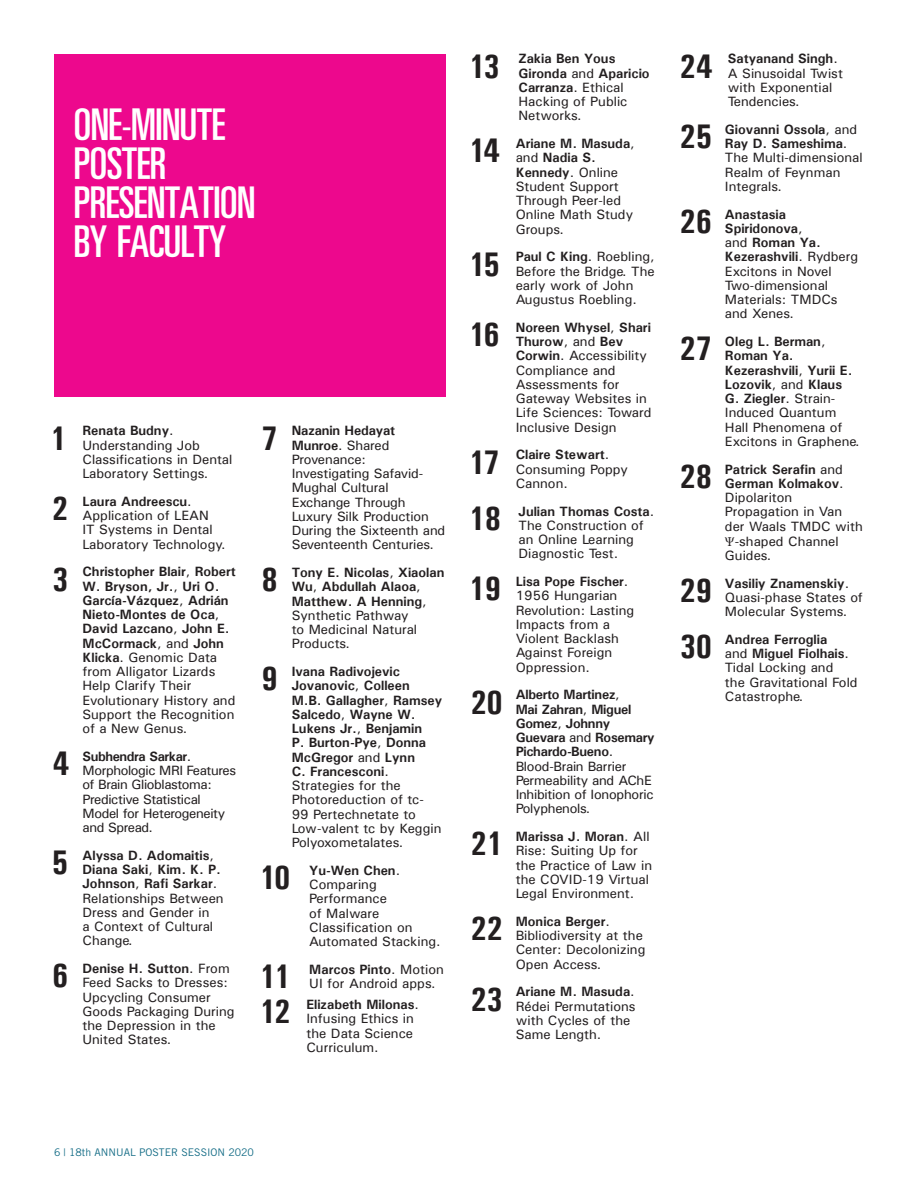
<style>
.page{position:relative;width:918px;height:1188px;background:#fff}
.page>*{position:absolute;margin:0;border:0;box-sizing:border-box;transform-origin:0 0}
.t1{font:45px/39px "Univers Ultra Condensed BQ";color:#fff}
.t2{font:700 condensed 34.2px "Univers";letter-spacing:-.01em;color:#231f20}
.t3{font:13.5px/14.2px "Univers";color:#231f20}
.t4{font:700 13.5px/14.2px "Univers";color:#231f20}
.t5{font:13.5px/14.2px "Univers";letter-spacing:-.02em;color:#231f20}
.t6{font:13.5px/14.2px "Univers";letter-spacing:-.03em;color:#231f20}
.t7{font:700 13.5px "Univers";letter-spacing:-.03em;color:#231f20}
.t8{font:700 13.5px "Univers";letter-spacing:-.02em;color:#231f20}
.t9{font:10.5px "Trade Gothic";color:#126b85}
.s1{font-weight:400}
.s2{font-weight:700}
.s3{font-family:"Minion Pro"}
</style>
<div class="page">
<div style="left:54px;top:54px;width:392px;height:342px;background:#ed088d"></div>
<p class="t1" style="left:74px;top:106px;width:182px">ONE-MINUTE<br>POSTER<br>PRESENTATION<br>BY FACULTY</p>
<p class="t2" style="left:50px;top:417px;width:18px">1</p>
<p class="t2" style="left:52px;top:488px;width:18px">2</p>
<h5 class="t4" style="left:82px;top:423px;width:93px">Renata Budny<span class="s1">.</span></h5>
<p class="t3" style="left:82px;top:438px;width:151px">Understanding Job<br>Classifications in Dental<br>Laboratory Settings.</p>
<h5 class="t4" style="left:82px;top:494px;width:111px">Laura Andreescu<span class="s1">.</span></h5>
<p class="t3" style="left:82px;top:508px;width:145px">Application of LEAN<br>IT Systems in Dental<br>Laboratory Technology.</p>
<p class="t2" style="left:52px;top:558px;width:18px">3</p>
<h5 class="t4" style="left:82px;top:564px;width:155px">Christopher Blair<span class="s1">,</span> Robert</h5>
<p class="t3" style="left:82px;top:579px;width:154px"><span class="s2">W. Bryson, Jr.</span>, <span class="s2">Uri O.<br>García-Vázquez</span>, <span class="s2">Adrián<br>Nieto-Montes de Oca</span>,<br><span class="s2">David Lazcano</span>, <span class="s2">John E.<br>McCormack</span>, and <span class="s2">John<br>Klicka</span>. Genomic Data from Alligator Lizards<br>Help Clarify Their<br>Evolutionary History and<br>Support the Recognition of a New Genus.</p>
<h5 class="t7" style="left:82px;top:748px;width:110px">Subhendra Sarkar<span class="s1">.</span></h5>
<p class="t2" style="left:53px;top:743px;width:18px">4</p>
<p class="t6" style="left:82px;top:763px;width:155px">Morphologic MRI Features of Brain Glioblastoma:<br>Predictive Statistical<br>Model for Heterogeneity and Spread.</p>
<p class="t2" style="left:52px;top:842px;width:18px">5</p>
<p class="t3" style="left:82px;top:848px;width:143px"><span class="s2">Alyssa D. Adomaitis</span>,<br><span class="s2">Diana Saki</span>, <span class="s2">Kim. K. P.<br>Johnson</span>, <span class="s2">Rafi Sarkar</span>.<br>Relationships Between<br>Dress and Gender in<br>a Context of Cultural<br>Change.</p>
<p class="t2" style="left:52px;top:955px;width:18px">6</p>
<p class="t4" style="left:82px;top:961px;width:149px">Denise H. Sutton<span class="s1">. From</span></p>
<p class="t3" style="left:82px;top:975px;width:154px">Feed Sacks to Dresses:<br>Upcycling Consumer<br>Goods Packaging During the Depression in the<br>United States.</p>
<p class="t2" style="left:261px;top:417px;width:18px">7</p>
<p class="t3" style="left:292px;top:423px;width:155px"><span class="s2">Nazanin Hedayat<br>Munroe</span>. Shared<br>Provenance:<br>Investigating Safavid-<br>Mughal Cultural<br>Exchange Through<br>Luxury Silk Production<br>During the Sixteenth and<br>Seventeenth Centuries.</p>
<p class="t2" style="left:261px;top:559px;width:18px">8</p>
<p class="t4" style="left:292px;top:565px;width:154px">Tony E. Nicolas<span class="s1">,</span> Xiaolan<br>Wu<span class="s1">,</span> Abdullah Alaoa<span class="s1">,<br></span>Matthew. A Henning<span class="s1">,<br>Synthetic Pathway<br>to Medicinal Natural<br>Products.</span></p>
<p class="t2" style="left:261px;top:658px;width:18px">9</p>
<p class="t4" style="left:292px;top:664px;width:110px">Ivana Radivojevic</p>
<h5 class="t4" style="left:292px;top:678px;width:120px">Jovanovic<span class="s1">,</span> Colleen</h5>
<p class="t4" style="left:292px;top:693px;width:152px">M.B. Gallagher<span class="s1">,</span> Ramsey<br>Salcedo<span class="s1">,</span> Wayne W.<br>Lukens Jr.<span class="s1">,</span> Benjamin</p>
<p class="t4" style="left:292px;top:735px;width:136px">P. Burton-Pye<span class="s1">,</span> Donna<br>McGregor <span class="s1">and</span> Lynn</p>
<p class="t3" style="left:292px;top:764px;width:151px"><span class="s2">C. Francesconi</span>.<br>Strategies for the<br>Photoreduction of tc-<br>99 Pertechnetate to<br>Low-valent tc by Keggin<br>Polyoxometalates.</p>
<h5 class="t4" style="left:309px;top:863px;width:92px">Yu-Wen Chen<span class="s1">.</span></h5>
<p class="t2" style="left:260px;top:857px;width:33px">10</p>
<p class="t3" style="left:309px;top:877px;width:133px">Comparing<br>Performance<br>of Malware<br>Classification on<br>Automated Stacking.</p>
<p class="t4" style="left:309px;top:962px;width:136px">Marcos Pinto<span class="s1">. Motion</span></p>
<p class="t2" style="left:260px;top:956px;width:33px">11</p>
<p class="t3" style="left:309px;top:976px;width:128px">UI for Android apps.</p>
<p class="t4" style="left:306px;top:997px;width:114px">Elizabeth Milonas<span class="s1">.</span></p>
<p class="t2" style="left:260px;top:991px;width:33px">12</p>
<p class="t3" style="left:306px;top:1011px;width:109px">Infusing Ethics in</p>
<p class="t3" style="left:306px;top:1026px;width:108px">the Data Science<br>Curriculum.</p>
<p class="t2" style="left:469px;top:45px;width:33px">13</p>
<p class="t4" style="left:519px;top:51px;width:98px">Zakia Ben Yous</p>
<p class="t4" style="left:519px;top:66px;width:133px">Gironda <span class="s1">and</span> Aparicio</p>
<p class="t3" style="left:519px;top:80px;width:110px"><span class="s2">Carranza</span>. Ethical<br>Hacking of Public<br>Networks.</p>
<p class="t2" style="left:469px;top:130px;width:33px">14</p>
<p class="t4" style="left:516px;top:136px;width:121px">Ariane M. Masuda<span class="s1">,</span></p>
<p class="t3" style="left:516px;top:150px;width:119px">and <span class="s2">Nadia S.<br>Kennedy</span>. Online<br>Student Support<br>Through Peer-led<br>Online Math Study<br>Groups.</p>
<p class="t3" style="left:516px;top:249px;width:141px"><span class="s2">Paul C King</span>. Roebling,</p>
<p class="t2" style="left:469px;top:243px;width:33px">15</p>
<p class="t3" style="left:516px;top:264px;width:141px">Before the Bridge. The early work of John<br>Augustus Roebling.</p>
<p class="t2" style="left:469px;top:314px;width:33px">16</p>
<p class="t4" style="left:516px;top:320px;width:137px">Noreen Whysel<span class="s1">,</span> Shari</p>
<p class="t3" style="left:516px;top:334px;width:137px"><span class="s2">Thurow</span>, and <span class="s2">Bev<br>Corwin</span>. Accessibility<br>Compliance and<br>Assessments for<br>Gateway Websites in<br>Life Sciences: Toward<br>Inclusive Design</p>
<p class="t4" style="left:516px;top:447px;width:95px">Claire Stewart<span class="s1">.</span></p>
<p class="t2" style="left:469px;top:441px;width:33px">17</p>
<p class="t3" style="left:516px;top:462px;width:114px">Consuming Poppy<br>Cannon.</p>
<p class="t2" style="left:469px;top:497px;width:34px">18</p>
<p class="t4" style="left:519px;top:504px;width:137px">Julian Thomas Costa<span class="s1">.</span></p>
<p class="t3" style="left:519px;top:518px;width:127px">The Construction of an Online Learning<br>Diagnostic Test.</p>
<p class="t4" style="left:516px;top:574px;width:114px">Lisa Pope Fischer<span class="s1">.</span></p>
<p class="t2" style="left:469px;top:568px;width:34px">19</p>
<p class="t3" style="left:516px;top:588px;width:120px">1956 Hungarian<br>Revolution: Lasting<br>Impacts from a<br>Violent Backlash<br>Against Foreign<br>Oppression.</p>
<h5 class="t8" style="left:516px;top:686px;width:106px">Alberto Martinez<span class="s1">,</span></h5>
<p class="t2" style="left:470px;top:681px;width:34px">20</p>
<p class="t5" style="left:516px;top:702px;width:141px"><span class="s2">Mai Zahran</span>, <span class="s2">Miguel<br>Gomez</span>, <span class="s2">Johnny<br>Guevara</span> and <span class="s2">Rosemary<br>Pichardo-Bueno</span>.<br>Blood-Brain Barrier<br>Permeability and AChE<br>Inhibition of Ionophoric<br>Polyphenols.</p>
<h5 class="t4" style="left:516px;top:829px;width:136px">Marissa J. Moran<span class="s1">. All</span></h5>
<p class="t2" style="left:470px;top:823px;width:34px">21</p>
<p class="t3" style="left:516px;top:843px;width:138px">Rise: Suiting Up for the Practice of Law in the COVID-19 Virtual<br>Legal Environment.</p>
<p class="t2" style="left:470px;top:908px;width:34px">22</p>
<p class="t3" style="left:516px;top:914px;width:131px"><span class="s2">Monica Berger</span>.<br>Bibliodiversity at the<br>Center: Decolonizing<br>Open Access.</p>
<p class="t2" style="left:470px;top:978px;width:34px">23</p>
<p class="t4" style="left:516px;top:984px;width:121px">Ariane M. Masuda<span class="s1">.</span></p>
<p class="t3" style="left:516px;top:999px;width:122px">Rédei Permutations with Cycles of the<br>Same Length.</p>
<p class="t2" style="left:680px;top:45px;width:34px">24</p>
<p class="t4" style="left:728px;top:51px;width:112px">Satyanand Singh<span class="s1">.</span></p>
<p class="t3" style="left:728px;top:66px;width:117px">A Sinusoidal Twist</p>
<p class="t3" style="left:728px;top:80px;width:106px">with Exponential<br>Tendencies.</p>
<h5 class="t4" style="left:725px;top:122px;width:134px">Giovanni Ossola<span class="s1">, and</span></h5>
<p class="t2" style="left:680px;top:116px;width:34px">25</p>
<p class="t3" style="left:725px;top:136px;width:139px"><span class="s2">Ray D. Sameshima</span>.<br>The Multi-dimensional<br>Realm of Feynman<br>Integrals.</p>
<h5 class="t4" style="left:725px;top:207px;width:63px">Anastasia</h5>
<p class="t2" style="left:680px;top:200px;width:34px">26</p>
<p class="t3" style="left:725px;top:221px;width:135px"><span class="s2">Spiridonova</span>,<br>and <span class="s2">Roman Ya.<br>Kezerashvili</span>. Rydberg<br>Excitons in Novel<br>Two-dimensional<br>Materials: TMDCs and Xenes.</p>
<p class="t2" style="left:680px;top:328px;width:34px">27</p>
<p class="t4" style="left:725px;top:334px;width:129px">Oleg L. Berman<span class="s1">,<br></span>Roman Ya.<br>Kezerashvili<span class="s1">,</span> Yurii E.<br>Lozovik<span class="s1">, and</span> Klaus</p>
<p class="t3" style="left:725px;top:391px;width:136px"><span class="s2">G. Ziegler</span>. Strain-<br>Induced Quantum<br>Hall Phenomena of<br>Excitons in Graphene.</p>
<p class="t2" style="left:680px;top:455px;width:34px">28</p>
<p class="t4" style="left:725px;top:462px;width:120px">Patrick Serafin <span class="s1">and</span></p>
<p class="t3" style="left:725px;top:476px;width:139px"><span class="s2">German Kolmakov</span>.<br>Dipolariton<br>Propagation in Van der Waals TMDC with<br><span class="s3">Ψ</span>-shaped Channel<br>Guides.</p>
<p class="t2" style="left:680px;top:569px;width:34px">29</p>
<p class="t3" style="left:725px;top:576px;width:139px"><span class="s2">Vasiliy Znamenskiy</span>.<br>Quasi-phase States of<br>Molecular Systems.</p>
<p class="t2" style="left:680px;top:626px;width:34px">30</p>
<p class="t3" style="left:725px;top:632px;width:134px"><span class="s2">Andrea Ferroglia<br></span>and <span class="s2">Miguel Fiolhais</span>.<br>Tidal Locking and<br>the Gravitational Fold<br>Catastrophe.</p>
<p class="t9" style="left:54px;top:1146px;width:202px">6 | 18th ANNUAL POSTER SESSION 2020</p>
</div>
